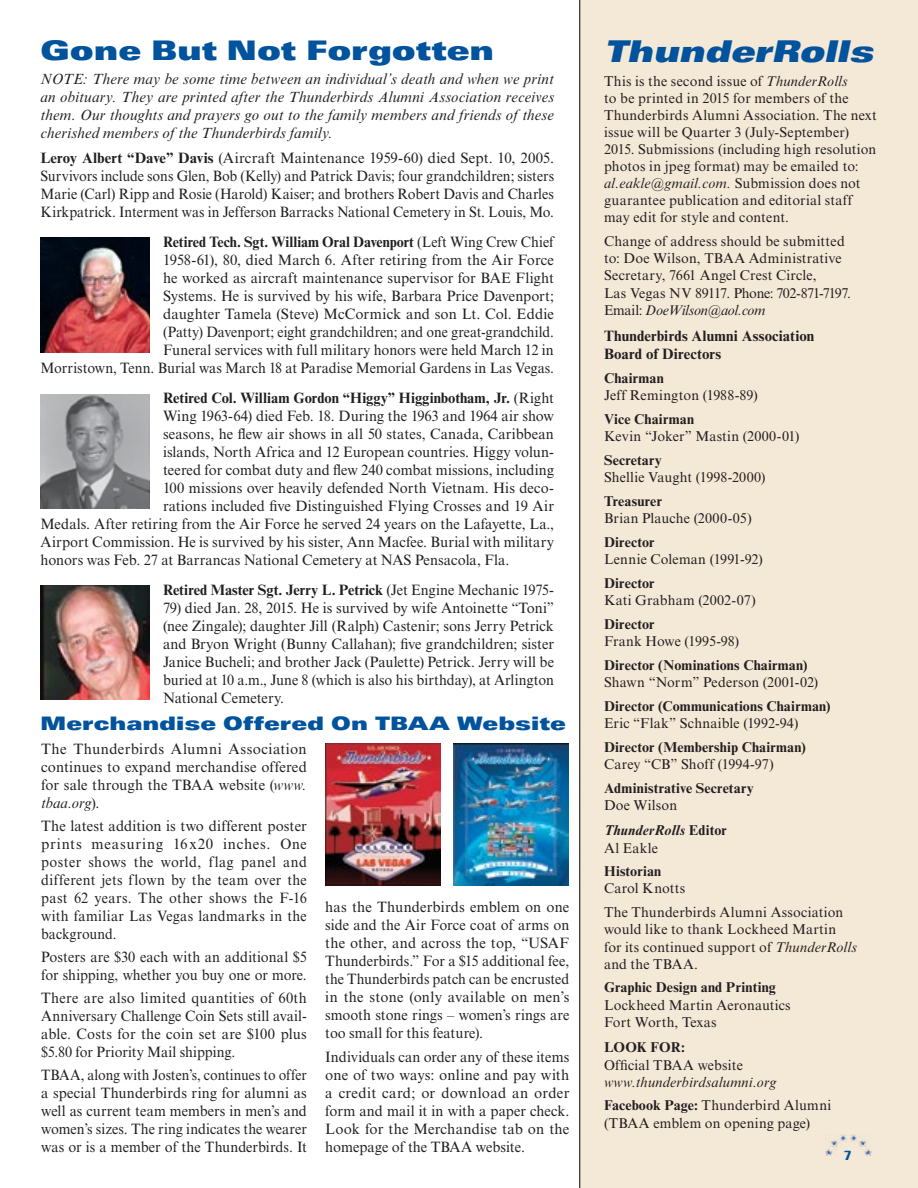
<style>
.page{position:relative;width:918px;height:1188px;background:#fff}
.page>*{position:absolute;margin:0;border:0;box-sizing:border-box;transform-origin:0 0}
.t1{font:30px "Univers LT Std X Black Ex Obl";letter-spacing:-.01em;color:#00539c;scale:.95 1}
.t2{font:27px "Univers LT Std X Black Ex";letter-spacing:.005em;color:#00539c}
.t3{font:18.6px "Univers LT Std X Black Ex";letter-spacing:.005em;color:#00539c}
.t4{font:15px/18px "Times New Roman MT Std";letter-spacing:.005em;color:#231f20;text-align:justify}
.t5{font:15px/18px "Times New Roman MT Std";letter-spacing:.005em;color:#231f20;text-align:right;scale:.94 1}
.t6{font:italic 15px/18px "Times New Roman MT Std";letter-spacing:.015em;color:#231f20;text-align:justify}
.t7{font:15px/18px "Times New Roman MT Std";letter-spacing:.005em;color:#231f20;text-align:justify;scale:.93 1}
.t8{font:700 15px/18px "Times New Roman MT Std";letter-spacing:.005em;color:#231f20}
.t9{font:15px/18px "Times New Roman MT Std";letter-spacing:.005em;color:#231f20;scale:.96 1}
.t10{font:700 15px "Times New Roman MT Std";letter-spacing:.005em;color:#231f20;scale:.96 1}
.t11{font:14.25px/17.1px "Times New Roman MT Std";letter-spacing:.015em;color:#231f20}
.t12{font:700 14.25px "Times New Roman MT Std";letter-spacing:.015em;color:#231f20}
.t13{font:italic 14.25px/23.9px "Times New Roman MT Std";letter-spacing:.015em;color:#231f20}
.t14{font:italic 700 14.25px/25.8px "Times New Roman MT Std";letter-spacing:.02em;color:#231f20}
.t15{font:14.25px "Times New Roman MT Std";letter-spacing:-.005em;color:#231f20}
.t16{font:700 condensed 13.2px "Univers LT Std";color:#00539c;scale:1.25 1}
.s1{font-weight:700}
.s2{font-weight:400}
.s3{font-style:italic}
.s4{font-weight:400;font-style:normal}
.s5{font-style:normal}
.s6{font-weight:700;font-style:normal}
</style>
<div class="page">
<div style="left:580px;top:0;width:338px;height:1188px;background:#f4e8d6"></div>
<img style="left:825px;top:1135px;width:46px;height:21px">
<hr style="left:579px;top:0;width:1px;height:1188px;background:#231f20">
<img style="left:40px;top:238px;width:110px;height:114px">
<img style="left:40px;top:394px;width:110px;height:115px">
<img style="left:40px;top:585px;width:110px;height:114px">
<img style="left:326px;top:743px;width:114px;height:143px">
<img style="left:454px;top:743px;width:114px;height:142px">
<h2 class="t2" style="left:40px;top:34px;width:455px">Gone But Not Forgotten</h2>
<p class="t6" style="left:40px;top:70px;width:515px">NOTE: There may be some time between an individual’s death and when we print an obituary. They are printed after the Thunderbirds Alumni Association receives them. Our thoughts and prayers go out to the family members and friends of these cherished members of the Thunderbirds family.</p>
<p class="t4" style="left:40px;top:149px;width:515px"><span class="s1">Leroy Albert “Dave” Davis</span> (Aircraft Maintenance 1959-60) died Sept. 10, 2005.<br>Survivors include sons Glen, Bob (Kelly) and Patrick Davis; four grandchildren; sisters Marie (Carl) Ripp and Rosie (Harold) Kaiser; and brothers Robert Davis and Charles Kirkpatrick. Interment was in Jefferson Barracks National Cemetery in St. Louis, Mo.</p>
<p class="t5" style="left:40px;top:233px;width:548px"><span class="s1">Retired Tech. Sgt. William Oral Davenport</span> (Left Wing Crew Chief<br>1958-61), 80, died March 6. After retiring from the Air Force<br>he worked as aircraft maintenance supervisor for BAE Flight<br>Systems. He is survived by his wife, Barbara Price Davenport;<br>daughter Tamela (Steve) McCormick and son Lt. Col. Eddie<br>(Patty) Davenport; eight grandchildren; and one great-grandchild.<br>Funeral services with full military honors were held March 12 in<br>Morristown, Tenn. Burial was March 18 at Paradise Memorial Gardens in Las Vegas.</p>
<p class="t8" style="left:163px;top:389px;width:393px">Retired Col. William Gordon “Higgy” Higginbotham, Jr. <span class="s2">(Right</span></p>
<p class="t4" style="left:163px;top:407px;width:393px">Wing 1963-64) died Feb. 18. During the 1963 and 1964 air show</p>
<p class="t4" style="left:163px;top:425px;width:393px">seasons, he flew air shows in all 50 states, Canada, Caribbean</p>
<p class="t4" style="left:163px;top:443px;width:393px">islands, North Africa and 12 European countries. Higgy volun-</p>
<p class="t4" style="left:163px;top:461px;width:393px">teered for combat duty and flew 240 combat missions, including</p>
<p class="t4" style="left:163px;top:479px;width:393px">100 missions over heavily defended North Vietnam. His deco-</p>
<p class="t4" style="left:163px;top:497px;width:393px">rations included five Distinguished Flying Crosses and 19 Air</p>
<p class="t4" style="left:40px;top:515px;width:515px">Medals. After retiring from the Air Force he served 24 years on the Lafayette, La.,</p>
<p class="t4" style="left:40px;top:533px;width:515px">Airport Commission. He is survived by his sister, Ann Macfee. Burial with military</p>
<p class="t4" style="left:40px;top:551px;width:470px">honors was Feb. 27 at Barrancas National Cemetery at NAS Pensacola, Fla.</p>
<p class="t10" style="left:163px;top:581px;width:409px">Retired Master Sgt. Jerry L. Petrick <span class="s2">(Jet Engine Mechanic 1975-</span></p>
<p class="t4" style="left:163px;top:599px;width:393px">79) died Jan. 28, 2015. He is survived by wife Antoinette “Toni” (nee Zingale); daughter Jill (Ralph) Castenir; sons Jerry Petrick and Bryon Wright (Bunny Callahan); five grandchildren; sister Janice Bucheli; and brother Jack (Paulette) Petrick. Jerry will be buried at 10 a.m., June 8 (which is also his birthday), at Arlington National Cemetery.</p>
<p class="t3" style="left:40px;top:712px;width:527px">Merchandise Offered On TBAA Website</p>
<p class="t4" style="left:41px;top:740px;width:267px">The Thunderbirds Alumni Association continues to expand merchandise offered for sale through the TBAA website (<span class="s3">www. tbaa.org</span>).</p>
<p class="t4" style="left:41px;top:817px;width:267px">The latest addition is two different poster prints measuring 16x20 inches. One poster shows the world, flag panel and different jets flown by the team over the past 62 years. The other shows the F-16 with familiar Las Vegas landmarks in the background.</p>
<p class="t9" style="left:41px;top:948px;width:278px">Posters are $30 each with an additional $5 for shipping, whether you buy one or more.</p>
<p class="t4" style="left:41px;top:989px;width:267px">There are also limited quantities of 60th Anniversary Challenge Coin Sets still avail&shy;able. Costs for the coin set are $100 plus $5.80 for Priority Mail shipping.</p>
<p class="t7" style="left:41px;top:1066px;width:287px">TBAA, along with Josten’s, continues to offer a special Thunderbirds ring for alumni as well as current team members in men’s and women’s sizes. The ring indicates the wearer was or is a member of the Thunderbirds. It</p>
<p class="t4" style="left:325px;top:898px;width:246px">has the Thunderbirds emblem on one side and the Air Force coat of arms on the other, and across the top, “USAF Thunderbirds.” For a $15 additional fee, the Thunderbirds patch can be encrusted in the stone (only available on men’s smooth stone rings – women’s rings are too small for this feature).</p>
<p class="t4" style="left:325px;top:1048px;width:246px">Individuals can order any of these items one of two ways: online and pay with a credit card; or download an order form and mail it in with a paper check.<br>Look for the Merchandise tab on the homepage of the TBAA website.</p>
<h1 class="t1" style="left:604px;top:33px;width:285px">ThunderRolls</h1>
<p class="t11" style="left:604px;top:72px;width:274px">This is the second issue of <span class="s3">ThunderRolls<br></span>to be printed in 2015 for members of the Thunderbirds Alumni Association. The next issue will be Quarter 3 (July-September)<br>2015. Submissions (including high resolution photos in jpeg format) may be emailed to: <span class="s3">al.eakle@gmail.com.</span> Submission does not guarantee publication and editorial staff may edit for style and content.</p>
<p class="t11" style="left:604px;top:233px;width:249px">Change of address should be submitted to: Doe Wilson, TBAA Administrative Secretary, 7661 Angel Crest Circle,<br>Las Vegas NV 89117. Phone: 702-871-7197.<br>Email: <span class="s3">DoeWilson@aol.com</span></p>
<p class="t8" style="left:604px;top:327px;width:212px">Thunderbirds Alumni Association<br>Board of Directors</p>
<p class="t12" style="left:604px;top:369px;width:61px">Chairman</p>
<p class="t11" style="left:604px;top:387px;width:155px">Jeff Remington (1988-89)</p>
<p class="t12" style="left:604px;top:410px;width:92px">Vice Chairman</p>
<p class="t11" style="left:604px;top:428px;width:197px">Kevin “Joker” Mastin (2000-01)</p>
<p class="t12" style="left:604px;top:451px;width:59px">Secretary</p>
<p class="t11" style="left:604px;top:469px;width:163px">Shellie Vaught (1998-2000)</p>
<p class="t12" style="left:604px;top:492px;width:60px">Treasurer</p>
<p class="t11" style="left:604px;top:510px;width:149px">Brian Plauche (2000-05)</p>
<p class="t12" style="left:604px;top:533px;width:52px">Director</p>
<p class="t11" style="left:604px;top:551px;width:160px">Lennie Coleman (1991-92)</p>
<p class="t12" style="left:604px;top:574px;width:52px">Director</p>
<p class="t11" style="left:604px;top:592px;width:153px">Kati Grabham (2002-07)</p>
<p class="t12" style="left:604px;top:615px;width:52px">Director</p>
<p class="t15" style="left:604px;top:633px;width:137px">Frank Howe (1995-98)</p>
<p class="t12" style="left:604px;top:656px;width:205px">Director (Nominations Chairman)</p>
<p class="t11" style="left:604px;top:673px;width:216px">Shawn “Norm” Pederson (2001-02)</p>
<p class="t12" style="left:604px;top:697px;width:228px">Director (Communications Chairman)</p>
<p class="t11" style="left:604px;top:714px;width:196px">Eric “Flak” Schnaible (1992-94)</p>
<p class="t12" style="left:604px;top:738px;width:203px">Director (Membership Chairman)</p>
<p class="t11" style="left:604px;top:755px;width:171px">Carey “CB” Shoff (1994-97)</p>
<p class="t12" style="left:604px;top:779px;width:151px">Administrative Secretary</p>
<p class="t14" style="left:604px;top:792px;width:125px"><span class="s4">Doe Wilson<br></span>ThunderRolls <span class="s5">Editor</span></p>
<p class="t11" style="left:604px;top:839px;width:56px">Al Eakle</p>
<p class="t12" style="left:604px;top:863px;width:59px">Historian</p>
<p class="t11" style="left:604px;top:877px;width:241px;line-height:23.9px">Carol Knotts<br>The Thunderbirds Alumni Association</p>
<p class="t11" style="left:604px;top:921px;width:254px">would like to thank Lockheed Martin for its continued support of <span class="s3">ThunderRolls </span>and the TBAA.</p>
<p class="t12" style="left:604px;top:979px;width:174px">Graphic Design and Printing</p>
<p class="t11" style="left:604px;top:996px;width:188px">Lockheed Martin Aeronautics<br>Fort Worth, Texas</p>
<p class="t12" style="left:604px;top:1039px;width:82px">LOOK FOR:</p>
<p class="t11" style="left:604px;top:1056px;width:140px">Official TBAA website</p>
<p class="t13" style="left:604px;top:1070px;width:229px">www.thunderbirdsalumni.org<br><span class="s6">Facebook Page:</span> <span class="s5">Thunderbird Alumni</span></p>
<p class="t11" style="left:604px;top:1114px;width:208px">(TBAA emblem on opening page)</p>
<p class="t16" style="left:844px;top:1147px;width:7px">7</p>
</div>
